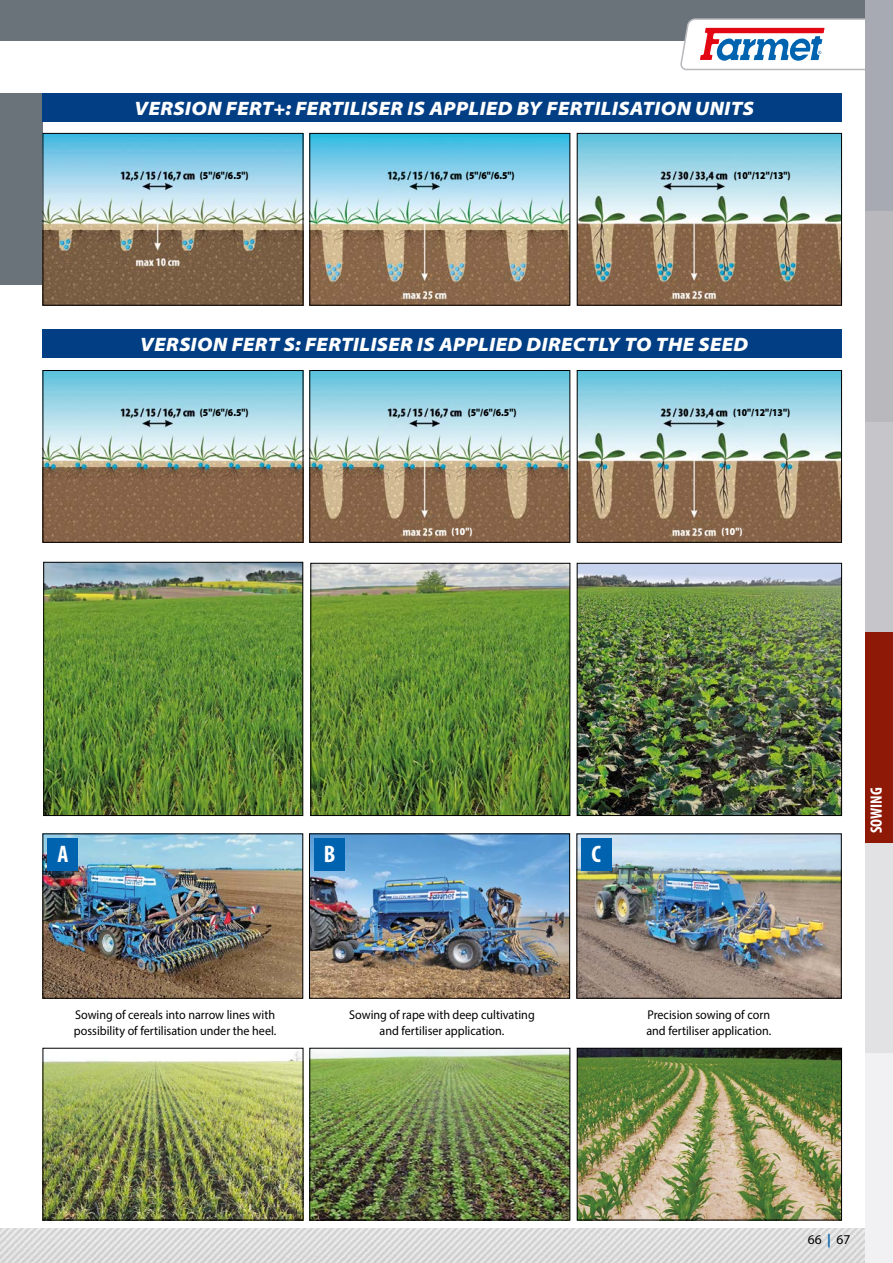
<style>
.page{position:relative;width:893px;height:1263px;background:#fff}
.page>*{position:absolute;margin:0;border:0;box-sizing:border-box;transform-origin:0 0}
.t1{font:700 condensed 24px "Myriad Pro";color:#fff}
.t2{font:italic 900 semi-expanded 19.5px "Myriad Pro";letter-spacing:.02em;color:#fff}
.t3{font:700 condensed 16.5px "Myriad Pro";color:#fff}
.t4{font:13.5px "Myriad Pro";color:#000}
.t5{font:12.75px/16.2px "Myriad Pro";color:#000;scale:.95 1}
.t6{font:900 10.5px "Myriad Pro";color:#000;scale:.9 1}
.t7{font:900 10.5px "Myriad Pro";color:#fff;scale:.9 1}
.s1{font-weight:700;color:#0063af}
</style>
<div class="page">
<div style="left:0;top:94px;width:43px;height:191px;background:#6a727a"></div>
<img style="left:45px;top:564px;width:256px;height:250px">
<div style="left:43px;top:562px;width:260px;height:254px;border:1px solid #000"></div>
<img style="left:45px;top:1051px;width:256px;height:167px">
<img style="left:45px;top:135px;width:256px;height:169px">
<div style="left:43px;top:133px;width:260px;height:173px;border:1px solid #000"></div>
<img style="left:45px;top:372px;width:256px;height:169px">
<div style="left:43px;top:370px;width:260px;height:173px;border:1px solid #000"></div>
<img style="left:311px;top:1050px;width:257px;height:168px">
<div style="left:309px;top:1048px;width:261px;height:172px;border:1px solid #000"></div>
<img style="left:311px;top:135px;width:257px;height:169px">
<div style="left:309px;top:133px;width:261px;height:173px;border:1px solid #000"></div>
<img style="left:311px;top:372px;width:257px;height:169px">
<div style="left:309px;top:370px;width:261px;height:173px;border:1px solid #000"></div>
<img style="left:579px;top:1050px;width:261px;height:168px">
<div style="left:577px;top:1048px;width:265px;height:172px;border:1px solid #000"></div>
<img style="left:579px;top:135px;width:261px;height:169px">
<div style="left:577px;top:133px;width:265px;height:173px;border:1px solid #000"></div>
<img style="left:579px;top:372px;width:261px;height:169px">
<div style="left:577px;top:370px;width:265px;height:173px;border:1px solid #000"></div>
<img style="left:45px;top:835px;width:256px;height:162px">
<div style="left:43px;top:833px;width:260px;height:166px;border:1px solid #000"></div>
<img style="left:311px;top:835px;width:257px;height:162px">
<div style="left:309px;top:833px;width:261px;height:166px;border:1px solid #000"></div>
<img style="left:578px;top:835px;width:262px;height:162px">
<div style="left:576px;top:833px;width:266px;height:166px;border:1px solid #000"></div>
<svg style="left:0;top:1229px;width:865px;height:34px;background:#dcdcdc"></svg>
<div style="left:0;top:0;width:893px;height:40px;background:#6a727a"></div>
<svg style="left:681px;top:18px;width:184px;height:52px"></svg>
<div style="left:48px;top:838px;width:30px;height:33px;background:#0063af"></div>
<div style="left:315px;top:838px;width:30px;height:33px;background:#0063af"></div>
<div style="left:581px;top:838px;width:30px;height:33px;background:#0063af"></div>
<div style="left:865px;top:0;width:28px;height:211px;background:#a7aab2"></div>
<div style="left:865px;top:211px;width:28px;height:211px;background:#b8b8bd"></div>
<div style="left:865px;top:422px;width:28px;height:210px;background:#c6c5c9"></div>
<div style="left:865px;top:632px;width:28px;height:211px;background:#8e1907"></div>
<div style="left:865px;top:843px;width:28px;height:210px;background:#e2e1e4"></div>
<div style="left:865px;top:1053px;width:28px;height:210px;background:#f1f0f2"></div>
<div style="left:43px;top:94px;width:799px;height:28px;background:#023e84"></div>
<div style="left:43px;top:329px;width:799px;height:29px;background:#023e84"></div>
<img style="left:579px;top:565px;width:261px;height:249px">
<div style="left:577px;top:563px;width:265px;height:253px;border:1px solid #000"></div>
<img style="left:312px;top:565px;width:256px;height:249px">
<div style="left:310px;top:563px;width:260px;height:253px;border:1px solid #000"></div>
<h2 class="t2" style="left:135px;top:95px;width:621px">VERSION FERT+: FERTILISER IS APPLIED BY FERTILISATION UNITS</h2>
<p class="t6" style="left:200px;top:170px;width:56px">(5"/6"/6.5")</p>
<p class="t6" style="left:466px;top:170px;width:56px">(5"/6"/6.5")</p>
<p class="t6" style="left:734px;top:170px;width:65px">(10"/12"/13")</p>
<h2 class="t2" style="left:140px;top:331px;width:610px">VERSION FERT S: FERTILISER IS APPLIED DIRECTLY TO THE SEED</h2>
<p class="t6" style="left:200px;top:407px;width:56px">(5"/6"/6.5")</p>
<p class="t6" style="left:468px;top:407px;width:56px">(5"/6"/6.5")</p>
<p class="t6" style="left:733px;top:407px;width:65px">(10"/12"/13")</p>
<p class="t7" style="left:451px;top:525px;width:25px">(10")</p>
<p class="t7" style="left:721px;top:525px;width:25px">(10")</p>
<h1 class="t1" style="left:57px;top:839px;width:12px">A</h1>
<h1 class="t1" style="left:324px;top:839px;width:13px">B</h1>
<h1 class="t1" style="left:592px;top:839px;width:11px">C</h1>
<p class="t5" style="left:74px;top:1006px;width:215px">Sowing of cereals into narrow lines with possibility of fertilisation under the heel.</p>
<p class="t5" style="left:349px;top:1006px;width:197px;text-align:center">Sowing of rape with deep cultivating and fertiliser application.</p>
<p class="t5" style="left:646px;top:1006px;width:133px">Precision sowing of corn and fertiliser application.</p>
<p class="t3" style="left:866px;top:833px;width:48px;rotate:-90deg">SOWING</p>
<p class="t4" style="left:808px;top:1231px;width:44px">66 <span class="s1">|</span> 67</p>
</div>
